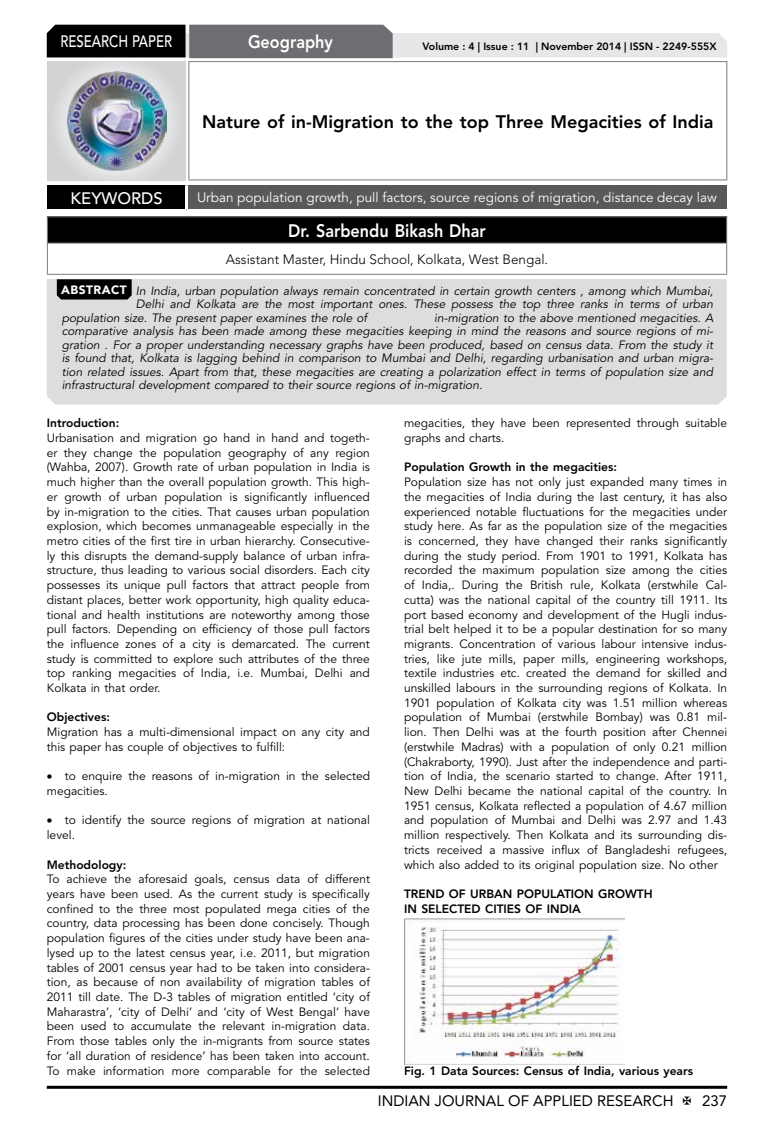
<style>
.page{position:relative;width:774px;height:1136px;background:#fff}
.page>*{position:absolute;margin:0;border:0;box-sizing:border-box;transform-origin:0 0}
.t1{font:800 18px "Avenir LT Std";color:#000}
.t2{font:800 18px "Avenir LT Std";color:#fff;scale:.9 1}
.t3{font:500 16.5px "Avenir LT Std";color:#fff;scale:.8 1}
.t4{font:500 16.5px "Avenir LT Std";color:#fff}
.t5{font:15px "Avenir LT Std";color:#000}
.t6{font:13.5px "Avenir LT Std";color:#fff}
.t7{font:300 13.5px "Avenir LT Std";color:#000}
.t8{font:12px/14.7px "Avenir LT Std";color:#000}
.t9{font:italic 12px/13.5px "Avenir LT Std";color:#000;text-align:justify}
.t10{font:800 12px/14.7px "Avenir LT Std";color:#000}
.t11{font:800 10.5px "Avenir LT Std";color:#000}
.s1{font-weight:900;font-style:normal;color:#fff}
</style>
<div class="page">
<hr style="left:47px;top:1085px;width:680px;height:3px;background:#000">
<div style="left:48px;top:62px;width:137px;height:118px;background:linear-gradient(to right,#d9dadb,#d9dadb)"></div>
<img style="left:68px;top:71px;width:99px;height:100px">
<svg style="left:47px;top:25px;width:680px;height:33px;background:#979899"></svg>
<hr style="left:188px;top:61px;width:539px;height:1px;background:#808285">
<hr style="left:188px;top:62px;width:1px;height:117px;background:#808285">
<hr style="left:726px;top:62px;width:1px;height:117px;background:#808285">
<hr style="left:188px;top:179px;width:539px;height:1px;background:#808285">
<div style="left:47px;top:217px;width:680px;height:26px;background:#000"></div>
<hr style="left:47px;top:216px;width:680px;height:1px;background:#808285">
<svg style="left:47px;top:217px;width:1px;height:25px"></svg>
<svg style="left:726px;top:217px;width:1px;height:25px"></svg>
<hr style="left:47px;top:242px;width:680px;height:2px;background:#808285">
<hr style="left:47px;top:244px;width:1px;height:30px;background:#808285">
<hr style="left:726px;top:244px;width:1px;height:30px;background:#808285">
<hr style="left:47px;top:274px;width:680px;height:1px;background:#808285">
<div style="left:47px;top:185px;width:139px;height:25px;background:#000"></div>
<div style="left:186px;top:185px;width:541px;height:25px;background:#58595b"></div>
<hr style="left:185px;top:185px;width:3px;height:24px;background:#fff">
<hr style="left:47px;top:209px;width:139px;height:3px;background:#fff">
<hr style="left:186px;top:209px;width:541px;height:3px;background:#fff">
<div style="left:47px;top:279px;width:680px;height:125px;background:#dcddde"></div>
<svg style="left:57px;top:279px;width:75px;height:20px"></svg>
<img style="left:405px;top:918px;width:220px;height:146px">
<h2 class="t3" style="left:60px;top:32px;width:139px">RESEARCH PAPER</h2>
<h1 class="t2" style="left:248px;top:31px;width:96px">Geography</h1>
<p class="t11" style="left:422px;top:41px;width:296px">Volume : 4 | Issue : 11 | November 2014 | ISSN - 2249-555X</p>
<h1 class="t1" style="left:202px;top:111px;width:513px">Nature of in-Migration to the top Three Megacities of India</h1>
<h2 class="t4" style="left:71px;top:189px;width:94px">KEYWORDS</h2>
<p class="t6" style="left:197px;top:189px;width:521px">Urban population growth, pull factors, source regions of migration, distance decay law</p>
<h1 class="t2" style="left:288px;top:220px;width:221px">Dr. Sarbendu Bikash Dhar</h1>
<p class="t7" style="left:226px;top:251px;width:324px">Assistant Master, Hindu School, Kolkata, West Bengal.</p>
<p class="t9" style="left:61px;top:284px;width:654px"><span class="s1">ABSTRACT</span> In India, urban population always remain concentrated in certain growth centers , among which Mumbai,</p>
<p class="t9" style="left:136px;top:298px;width:579px">Delhi and Kolkata are the most important ones. These possess the top three ranks in terms of urban</p>
<p class="t9" style="left:62px;top:311px;width:307px">population size. The present paper examines the role of</p>
<p class="t9" style="left:62px;top:311px;width:653px;text-indent:372px">in-migration to the above mentioned megacities. A comparative analysis has been made among these megacities keeping in mind the reasons and source regions of mi&shy;gration . For a proper understanding necessary graphs have been produced, based on census data. From the study it is found that, Kolkata is lagging behind in comparison to Mumbai and Delhi, regarding urbanisation and urban migra&shy;tion related issues. Apart from that, these megacities are creating a polarization effect in terms of population size and infrastructural development compared to their source regions of in-migration.</p>
<p class="t10" style="left:47px;top:416px;width:74px">Introduction:</p>
<p class="t8" style="left:47px;top:431px;width:325px;text-align:justify">Urbanisation and migration go hand in hand and togeth&shy;er they change the population geography of any region (Wahba, 2007). Growth rate of urban population in India is much higher than the overall population growth. This high&shy;er growth of urban population is significantly influenced by in-migration to the cities. That causes urban population explosion, which becomes unmanageable especially in the metro cities of the first tire in urban hierarchy. Consecutive&shy;ly this disrupts the demand-supply balance of urban infra&shy;structure, thus leading to various social disorders. Each city possesses its unique pull factors that attract people from distant places, better work opportunity, high quality educa&shy;tional and health institutions are noteworthy among those pull factors. Depending on efficiency of those pull factors the influence zones of a city is demarcated. The current study is committed to explore such attributes of the three top ranking megacities of India, i.e. Mumbai, Delhi and Kolkata in that order.</p>
<p class="t10" style="left:47px;top:710px;width:65px">Objectives:</p>
<p class="t8" style="left:47px;top:725px;width:325px">Migration has a multi-dimensional impact on any city and this paper has couple of objectives to fulfill:</p>
<p class="t8" style="left:47px;top:769px;width:325px">• to enquire the reasons of in-migration in the selected megacities.</p>
<p class="t8" style="left:47px;top:813px;width:325px">• to identify the source regions of migration at national level.</p>
<p class="t10" style="left:47px;top:857px;width:81px">Methodology:</p>
<p class="t8" style="left:47px;top:872px;width:325px;text-align:justify">To achieve the aforesaid goals, census data of different years have been used. As the current study is specifically confined to the three most populated mega cities of the country, data processing has been done concisely. Though population figures of the cities under study have been ana&shy;lysed up to the latest census year, i.e. 2011, but migration tables of 2001 census year had to be taken into considera&shy;tion, as because of non availability of migration tables of 2011 till date. The D-3 tables of migration entitled ‘city of Maharastra’, ‘city of Delhi’ and ‘city of West Bengal’ have been used to accumulate the relevant in-migration data.<br>From those tables only the in-migrants from source states for ‘all duration of residence’ has been taken into account.<br>To make information more comparable for the selected</p>
<p class="t8" style="left:404px;top:416px;width:325px">megacities, they have been represented through suitable graphs and charts.</p>
<p class="t10" style="left:404px;top:460px;width:214px">Population Growth in the megacities:</p>
<p class="t8" style="left:404px;top:475px;width:325px;text-align:justify">Population size has not only just expanded many times in the megacities of India during the last century, it has also experienced notable fluctuations for the megacities under study here. As far as the population size of the megacities is concerned, they have changed their ranks significantly during the study period. From 1901 to 1991, Kolkata has recorded the maximum population size among the cities of India,. During the British rule, Kolkata (erstwhile Cal&shy;cutta) was the national capital of the country till 1911. Its port based economy and development of the Hugli indus&shy;trial belt helped it to be a popular destination for so many migrants. Concentration of various labour intensive indus&shy;tries, like jute mills, paper mills, engineering workshops, textile industries etc. created the demand for skilled and unskilled labours in the surrounding regions of Kolkata. In 1901 population of Kolkata city was 1.51 million whereas population of Mumbai (erstwhile Bombay) was 0.81 mil&shy;lion. Then Delhi was at the fourth position after Chennei (erstwhile Madras) with a population of only 0.21 million (Chakraborty, 1990). Just after the independence and parti&shy;tion of India, the scenario started to change. After 1911, New Delhi became the national capital of the country. In 1951 census, Kolkata reflected a population of 4.67 million and population of Mumbai and Delhi was 2.97 and 1.43 million respectively. Then Kolkata and its surrounding dis&shy;tricts received a massive influx of Bangladeshi refugees, which also added to its original population size. No other</p>
<p class="t10" style="left:404px;top:886px;width:250px">TREND OF URBAN POPULATION GROWTH<br>IN SELECTED CITIES OF INDIA</p>
<p class="t10" style="left:404px;top:1062px;width:291px">Fig. 1 Data Sources: Census of India, various years</p>
<p class="t5" style="left:378px;top:1091px;width:297px">INDIAN JOURNAL OF APPLIED RESEARCH</p>
<p class="t5" style="left:702px;top:1091px;width:27px">237</p>
</div>
